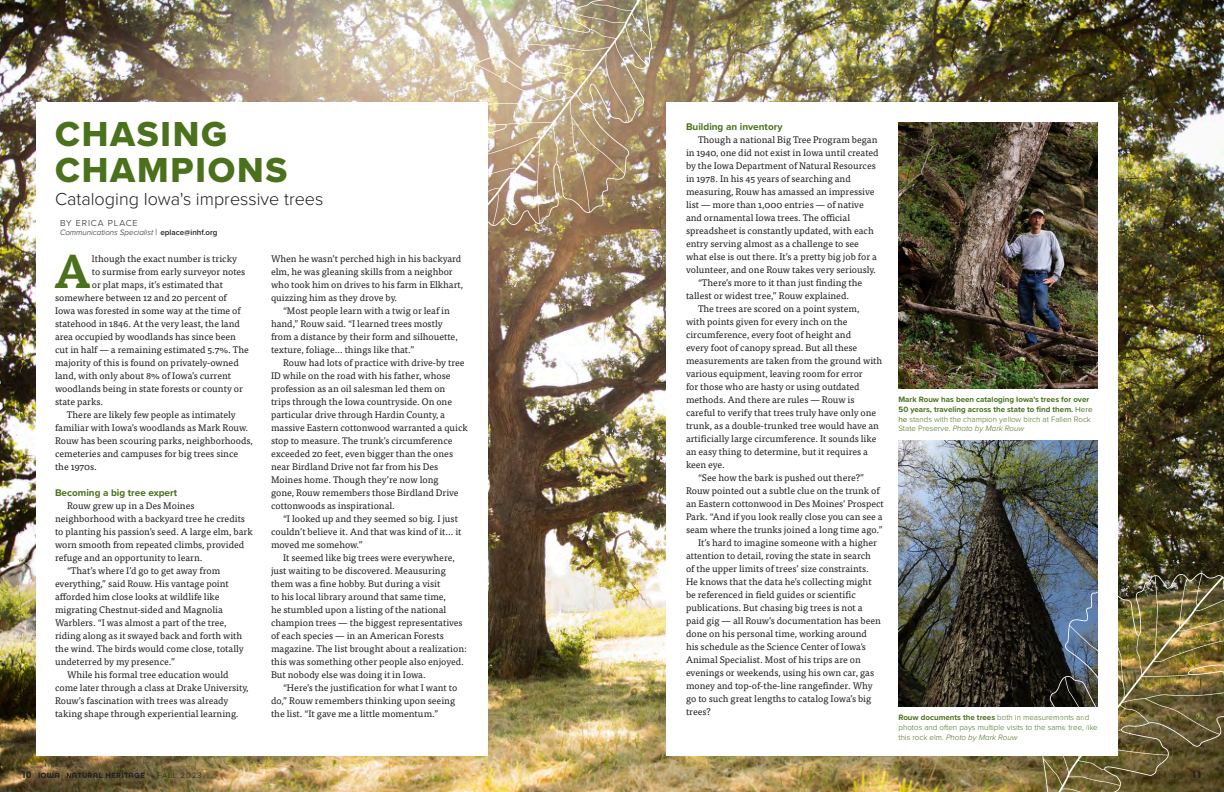
<style>
.page{position:relative;width:1224px;height:792px;background:#fff}
.page>*{position:absolute;margin:0;border:0;box-sizing:border-box;transform-origin:0 0}
.t1{font:700 46.2px "Tisa Pro";color:#4b711c}
.t2{font:36px/36px "Proxima Nova Extrabld";letter-spacing:.05em;color:#4b711c}
.t3{font:300 18px "Proxima Nova";color:#231f20}
.t4{font:700 10px "Proxima Nova";color:#4b711c}
.t5{font:9.5px/13px "Tisa Pro";color:#231f20}
.t6{font:300 9px "Proxima Nova";letter-spacing:.1em;color:#231f20}
.t7{font:700 8px/9.6px "Proxima Nova";color:#4b711c}
.t8{font:300 8px/9.6px "Proxima Nova";color:#4b711c}
.t9{font:italic 300 8px "Proxima Nova";color:#231f20}
.t10{font:italic 300 8px "Proxima Nova";color:#4b711c}
.t11{font:700 8px "All Round Gothic";letter-spacing:.025em;color:#231f20}
.t12{font:300 8px "Proxima Nova";letter-spacing:.1em;color:#231f20}
.s1{font-size:9px}
.s2{font-weight:600;font-style:normal}
.s3{font-size:10px}
.s4{font-weight:400}
.s5{font-weight:300}
.s6{font-weight:300;font-style:italic}
.s7{font-weight:700}
.s8{font-style:normal}
.s9{font-family:"All Round Gothic";font-weight:700;font-size:10px}
</style>
<div class="page">
<img style="left:0;top:0;width:1224px;height:792px">
<div style="left:36px;top:102px;width:452px;height:654px;background:#fff"></div>
<div style="left:666px;top:102px;width:452px;height:654px;background:#fff"></div>
<svg style="left:66px;top:773px;width:5px;height:5px"></svg>
<img style="left:898px;top:122px;width:200px;height:266px">
<img style="left:898px;top:440px;width:200px;height:266px">
<img style="left:450px;top:0;width:202px;height:225px">
<img style="left:1042px;top:574px;width:182px;height:218px">
<p class="t2" style="left:55px;top:116px;width:234px">CHASING<br>CHAMPIONS</p>
<p class="t6" style="left:60px;top:216px;width:79px">BY ERICA PLACE</p>
<p class="t9" style="left:60px;top:226px;width:159px">Communications Specialist <span class="s1">|</span> <span class="s2">eplace@inhf.org</span></p>
<p class="t3" style="left:55px;top:186px;width:270px">Cataloging Iowa's impressive trees</p>
<p class="t1" style="left:54px;top:234px;width:40px">A</p>
<p class="t5" style="left:92px;top:252px;width:147px">lthough the exact number is tricky</p>
<p class="t5" style="left:92px;top:265px;width:155px">to surmise from early surveyor notes</p>
<p class="t5" style="left:92px;top:278px;width:133px">or plat maps, it’s estimated that</p>
<p class="t5" style="left:55px;top:291px;width:173px">somewhere between 12 and 20 percent of</p>
<p class="t5" style="left:55px;top:304px;width:187px">Iowa was forested in some way at the time of</p>
<p class="t5" style="left:55px;top:317px;width:186px">statehood in 1846. At the very least, the land</p>
<p class="t5" style="left:55px;top:330px;width:182px">area occupied by woodlands has since been</p>
<p class="t5" style="left:55px;top:343px;width:195px">cut in half — a remaining estimated 5.7%. The</p>
<p class="t5" style="left:55px;top:356px;width:185px">majority of this is found on privately-owned</p>
<p class="t5" style="left:55px;top:369px;width:178px">land, with only about 8% of Iowa’s current</p>
<p class="t5" style="left:55px;top:382px;width:189px">woodlands being in state forests or county or</p>
<p class="t5" style="left:55px;top:395px;width:50px">state parks.</p>
<p class="t5" style="left:55px;top:408px;width:200px;text-indent:12px">There are likely few people as intimately familiar with Iowa’s woodlands as Mark Rouw.<br>Rouw has been scouring parks, neighborhoods, cemeteries and campuses for big trees since the 1970s.</p>
<p class="t4" style="left:55px;top:485px;width:124px">Becoming a big tree expert</p>
<p class="t5" style="left:55px;top:499px;width:199px;text-indent:12px">Rouw grew up in a Des Moines neighborhood with a backyard tree he credits to planting his passion’s seed. A large elm, bark worn smooth from repeated climbs, provided refuge and an opportunity to learn.</p>
<p class="t5" style="left:55px;top:564px;width:190px;text-indent:12px">“That’s where I’d go to get away from everything,” said Rouw. His vantage point afforded him close looks at wildlife like migrating Chestnut-sided and Magnolia Warblers. “I was almost a part of the tree, riding along as it swayed back and forth with the wind. The birds would come close, totally undeterred by my presence.”</p>
<p class="t5" style="left:55px;top:668px;width:195px;text-indent:12px">While his formal tree education would come later through a class at Drake University, Rouw’s fascination with trees was already taking shape through experiential learning.</p>
<p class="t5" style="left:271px;top:252px;width:194px">When he wasn’t perched high in his backyard elm, he was gleaning skills from a neighbor who took him on drives to his farm in Elkhart, quizzing him as they drove by.</p>
<p class="t5" style="left:271px;top:304px;width:188px;text-indent:12px">“Most people learn with a twig or leaf in hand,” Rouw said. “I learned trees mostly from a distance by their form and silhouette, texture, foliage… things like that.”</p>
<p class="t5" style="left:271px;top:356px;width:198px;text-indent:12px">Rouw had lots of practice with drive-by tree ID while on the road with his father, whose profession as an oil salesman led them on<br>trips through the Iowa countryside. On one particular drive through Hardin County, a massive Eastern cottonwood warranted a quick stop to measure. The trunk’s circumference exceeded 20 feet, even bigger than the ones near Birdland Drive not far from his Des Moines home. Though they’re now long<br>gone, Rouw remembers those Birdland Drive cottonwoods as inspirational.</p>
<p class="t5" style="left:271px;top:512px;width:192px;text-indent:12px">“I looked up and they seemed so big. I just couldn’t believe it. And that was kind of it… it moved me somehow.”</p>
<p class="t5" style="left:271px;top:551px;width:197px;text-indent:12px">It seemed like big trees were everywhere, just waiting to be discovered. Meausuring them was a fine hobby. But during a visit<br>to his local library around that same time,<br>he stumbled upon a listing of the national champion trees — the biggest representatives of each species — in an American Forests magazine. The list brought about a realization: this was something other people also enjoyed.<br>But nobody else was doing it in Iowa.</p>
<p class="t5" style="left:271px;top:681px;width:188px;text-indent:12px">“Here’s the justification for what I want to do,” Rouw remembers thinking upon seeing the list. “It gave me a little momentum.”</p>
<p class="t11" style="left:21px;top:771px;width:40px"><span class="s3">10</span> IOWA</p>
<p class="t11" style="left:72px;top:771px;width:75px">ATURAL HERITAGE</p>
<p class="t12" style="left:157px;top:769px;width:46px">FALL 2023</p>
<p class="t4" style="left:686px;top:119px;width:98px">Building an inventory</p>
<p class="t5" style="left:686px;top:133px;width:194px;text-indent:12px">Though a national Big Tree Program began in 1940, one did not exist in Iowa until created by the Iowa Department of Natural Resources in 1978. In his 45 years of searching and measuring, Rouw has amassed an impressive list — more than 1,000 entries — of native and ornamental Iowa trees. The official spreadsheet is constantly updated, with each entry serving almost as a challenge to see what else is out there. It’s a pretty big job for a volunteer, and one Rouw takes very seriously.</p>
<p class="t5" style="left:686px;top:275px;width:178px;text-indent:12px">“There’s more to it than just finding the tallest or widest tree,” Rouw explained.</p>
<p class="t5" style="left:686px;top:301px;width:198px;text-indent:12px">The trees are scored on a point system,<br>with points given for every inch on the circumference, every foot of height and<br>every foot of canopy spread. But all these measurements are taken from the ground with various equipment, leaving room for error<br>for those who are hasty or using outdated methods. And there are rules — Rouw is careful to verify that trees truly have only one trunk, as a double-trunked tree would have an artificially large circumference. It sounds like an easy thing to determine, but it requires a keen eye.</p>
<p class="t5" style="left:686px;top:470px;width:199px;text-indent:12px">“See how the bark is pushed out there?” Rouw pointed out a subtle clue on the trunk of an Eastern cottonwood in Des Moines’ Prospect Park. “And if you look really close you can see a seam where the trunks joined a long time ago.”</p>
<p class="t5" style="left:686px;top:535px;width:197px;text-indent:12px">It’s hard to imagine someone with a higher attention to detail, roving the state in search of the upper limits of trees’ size constraints.<br>He knows that the data he’s collecting might be referenced in field guides or scientific publications. But chasing big trees is not a paid gig — all Rouw’s documentation has been done on his personal time, working around his schedule as the Science Center of Iowa's Animal Specialist. Most of his trips are on evenings or weekends, using his own car, gas money and top-of-the-line rangefinder. Why go to such great lengths to catalog Iowa’s big trees?</p>
<p class="t7" style="left:898px;top:395px;width:196px">Mark Rouw has been cataloging Iowa's trees for over 50 years, traveling across the state to find them. <span class="s4">Here he</span> <span class="s5">stands with the champion yellow birch at Fallen Rock State Preserve.</span> <span class="s6">Photo by Mark Rouw</span></p>
<p class="t8" style="left:898px;top:712px;width:201px"><span class="s7">Rouw documents the trees</span> both in measurements and photos and often pays multiple visits to the same tree, like</p>
<p class="t10" style="left:898px;top:732px;width:121px"><span class="s8">this rock elm.</span> Photo by Mark Rouw</p>
<p class="t12" style="left:1151px;top:769px;width:52px">inhf.org <span class="s9">11</span></p>
</div>
